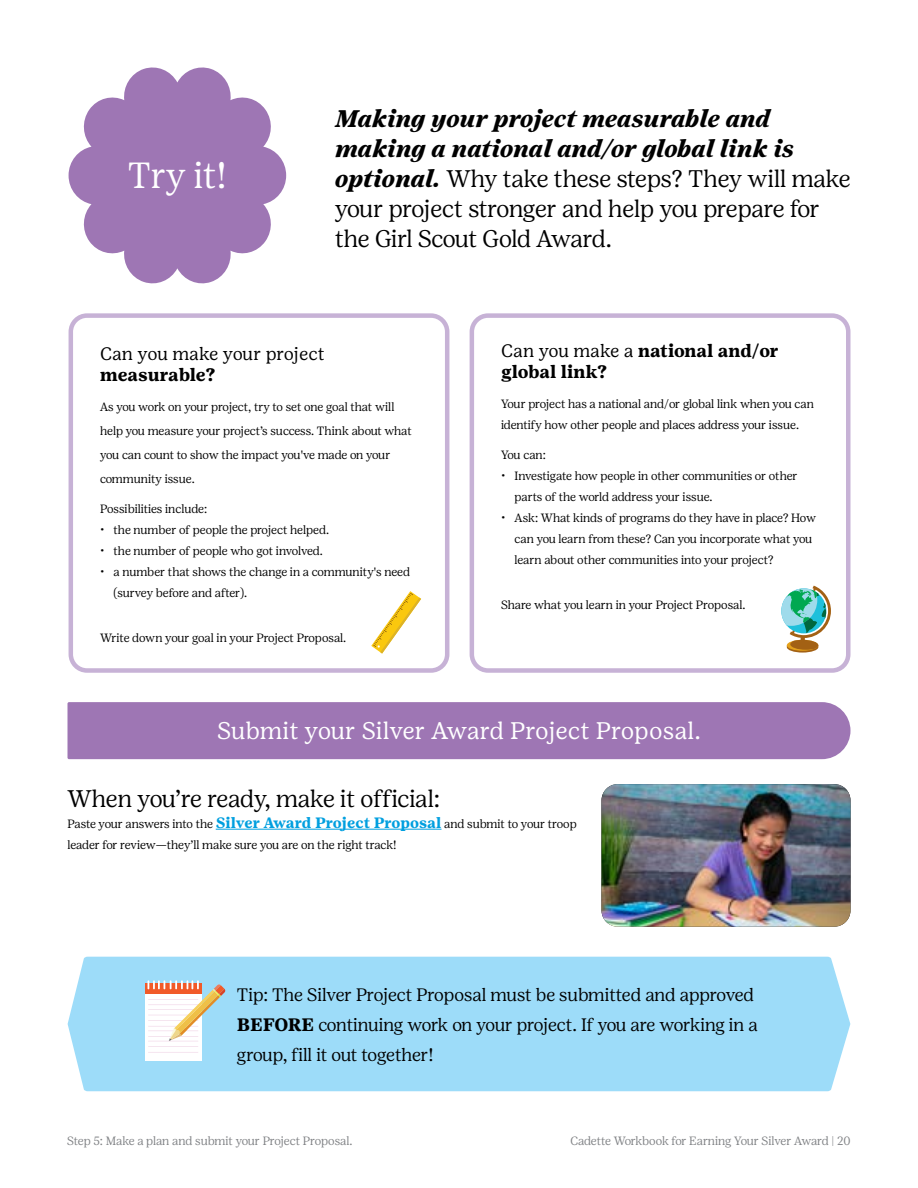
<style>
.page{position:relative;width:918px;height:1188px;background:#fff}
.page>*{position:absolute;margin:0;border:0;box-sizing:border-box;transform-origin:0 0}
.t1{font:300 36.3px "Girl Scout Display";color:#fff}
.t2{font:300 24px/30px "Girl Scout Display";letter-spacing:-.01em;color:#000}
.t3{font:italic 700 24px/30px "Girl Scout Text";color:#000}
.t4{font:24px "Girl Scout Text";color:#fff}
.t5{font:300 18px/30px "Girl Scout Display";color:#000}
.t6{font:700 18px/21px "Girl Scout Text";color:#000}
.t7{font:18px "Girl Scout Text";letter-spacing:-.01em;color:#000}
.t8{font:300 12px/21px "Girl Scout Display";letter-spacing:-.005em;color:#000}
.t9{font:300 12px "Girl Scout Display";color:#808285}
.s1{font-family:"Girl Scout Text";font-weight:700;font-style:italic}
.s2{font-weight:400}
.s3{font-family:"Girl Scout Text";font-weight:700;font-size:15px;color:#009fdf}
.s4{font-family:"Girl Scout Text";font-weight:700}
</style>
<div class="page">
<svg style="left:69px;top:67px;width:217px;height:217px;fill:#9e76b4"></svg>
<svg style="left:781px;top:586px;width:50px;height:67px"></svg>
<svg style="left:371px;top:591px;width:50px;height:63px"></svg>
<div style="left:69px;top:313px;width:380px;height:360px;border:4px solid #c7b2d6;border-radius:16px"></div>
<div style="left:470px;top:313px;width:380px;height:360px;border:4px solid #c7b2d6;border-radius:16px"></div>
<div style="left:68px;top:702px;width:783px;height:57px;background:#9e76b4"></div>
<hr style="left:216px;top:829px;width:225px;height:1px;background:#009fdf">
<div style="left:68px;top:957px;width:782px;height:134px;background:#9ddcf9"></div>
<img style="left:602px;top:784px;width:248px;height:143px">
<div style="left:145px;top:983px;width:57px;height:78px;background:#fff"></div>
<svg style="left:145px;top:983px;width:3px;height:11px"></svg>
<svg style="left:148px;top:980px;width:78px;height:73px"></svg>
<h1 class="t1" style="left:128px;top:155px;width:100px">Try it!</h1>
<h2 class="t3" style="left:335px;top:103px;width:460px">Making your project measurable and making a national and/or global link is</h2>
<h2 class="t2" style="left:335px;top:163px;width:517px"><span class="s1">optional.</span> Why take these steps? They will make your project stronger and help you prepare for the Girl Scout Gold Award.</h2>
<h3 class="t7" style="left:100px;top:344px;width:226px">Can you make your project</h3>
<h3 class="t6" style="left:100px;top:364px;width:117px">measurable?</h3>
<p class="t8" style="left:100px;top:395px;width:313px;line-height:24px">As you work on your project, try to set one goal that will help you measure your project’s success. Think about what you can count to show the impact you've made on your community issue.</p>
<p class="t8" style="left:100px;top:498px;width:109px">Possibilities include:</p>
<p class="t8" style="left:100px;top:519px;width:231px">• the number of people the project helped.</p>
<p class="t8" style="left:100px;top:540px;width:224px">• the number of people who got involved.</p>
<p class="t8" style="left:114px;top:561px;width:298px;text-indent:-14px">• a number that shows the change in a community's need (survey before and after).</p>
<p class="t8" style="left:100px;top:627px;width:248px">Write down your goal in your Project Proposal.</p>
<h3 class="t6" style="left:501px;top:340px;width:279px"><span class="s2">Can you make a</span> national and/or global link?</h3>
<p class="t8" style="left:501px;top:393px;width:314px">Your project has a national and/or global link when you can identify how other people and places address your issue.</p>
<p class="t8" style="left:501px;top:444px;width:46px">You can:</p>
<p class="t8" style="left:515px;top:465px;width:285px;text-indent:-14px">• Investigate how people in other communities or other parts of the world address your issue.</p>
<p class="t8" style="left:515px;top:507px;width:303px;text-indent:-14px">• Ask: What kinds of programs do they have in place? How can you learn from these? Can you incorporate what you learn about other communities into your project?</p>
<p class="t8" style="left:501px;top:594px;width:246px">Share what you learn in your Project Proposal.</p>
<h2 class="t4" style="left:217px;top:717px;width:485px">Submit your Silver Award Project Proposal.</h2>
<h2 class="t2" style="left:68px;top:783px;width:374px">When you’re ready, make it official:</h2>
<p class="t8" style="left:68px;top:813px;width:511px">Paste your answers into the <span class="s3">Silver Award Project Proposal</span> and submit to your troop leader for review—they’ll make sure you are on the right track!</p>
<h3 class="t5" style="left:237px;top:980px;width:522px">Tip: The Silver Project Proposal must be submitted and approved<br><span class="s4">BEFORE</span> continuing work on your project. If you are working in a group, fill it out together!</h3>
<p class="t9" style="left:67px;top:1134px;width:287px">Step 5: Make a plan and submit your Project Proposal.</p>
<p class="t9" style="left:570px;top:1134px;width:282px">Cadette Workbook for Earning Your Silver Award | 20</p>
</div>
